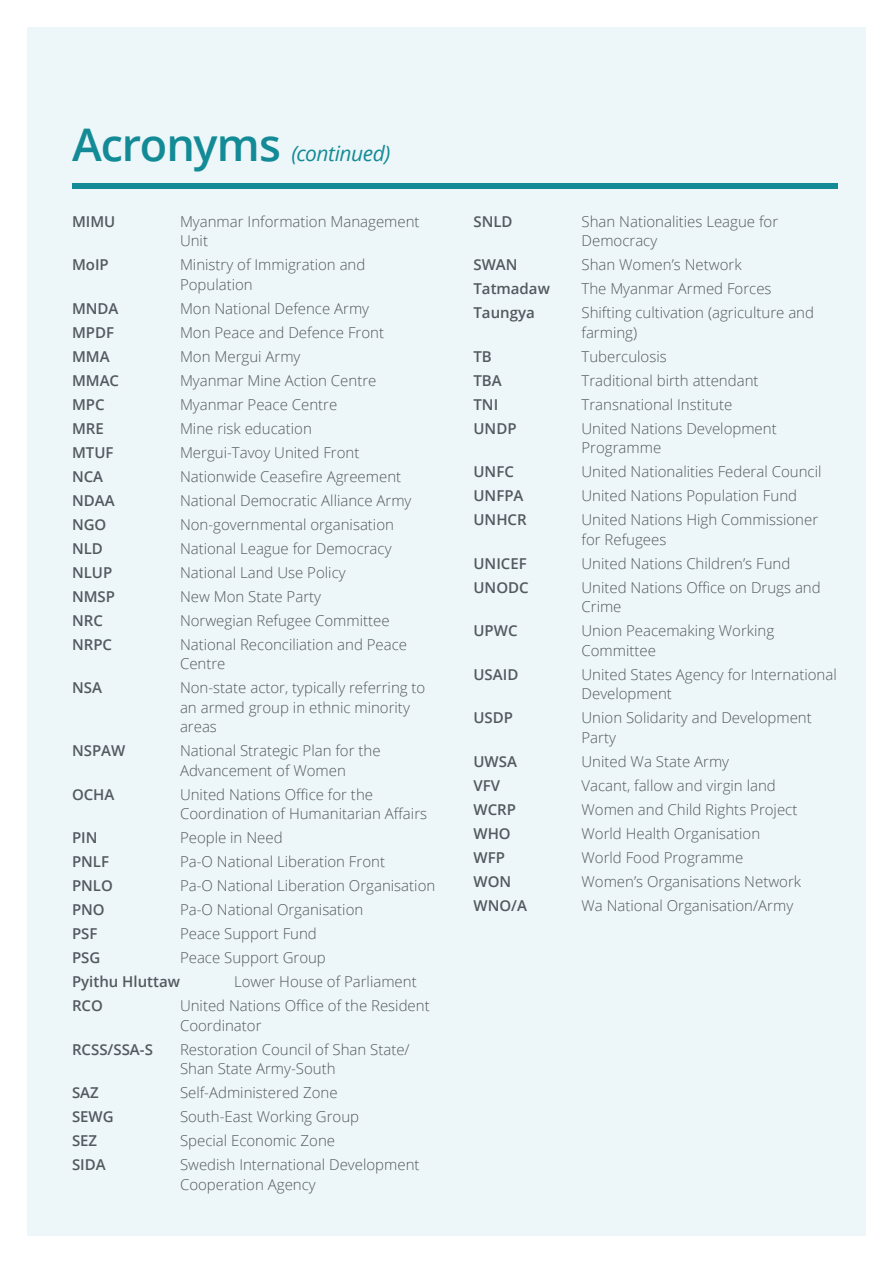
<style>
.page{position:relative;width:893px;height:1263px;background:#fff}
.page>*{position:absolute;margin:0;border:0;box-sizing:border-box;transform-origin:0 0}
.t1{font:italic 21px "Open Sans";letter-spacing:-.02em;color:#138b96}
.t2{font:300 15px/19.5px "Open Sans";color:#535960}
.t3{font:600 15px "Open Sans";color:#535960}
.s1{font-weight:600;font-style:normal;font-size:45px}
</style>
<div class="page">
<div style="left:27px;top:27px;width:839px;height:1209px;background:#edf6f8"></div>
<div style="left:72px;top:183px;width:765px;height:5px;background:#138b96"></div>
<h1 class="t1" style="left:72px;top:139px;width:320px"><span class="s1">Acronyms</span> (continued)</h1>
<p class="t3" style="left:72px;top:211px;width:45px">MIMU</p>
<p class="t2" style="left:180px;top:211px;width:241px">Myanmar Information Management<br>Unit</p>
<p class="t3" style="left:72px;top:255px;width:38px">MoIP</p>
<p class="t2" style="left:180px;top:255px;width:187px">Ministry of Immigration and<br>Population</p>
<p class="t3" style="left:72px;top:298px;width:48px">MNDA</p>
<p class="t2" style="left:180px;top:298px;width:191px">Mon National Defence Army</p>
<p class="t3" style="left:72px;top:322px;width:44px">MPDF</p>
<p class="t2" style="left:180px;top:322px;width:206px">Mon Peace and Defence Front</p>
<p class="t3" style="left:72px;top:346px;width:39px">MMA</p>
<p class="t2" style="left:180px;top:346px;width:122px">Mon Mergui Army</p>
<p class="t3" style="left:72px;top:370px;width:49px">MMAC</p>
<p class="t2" style="left:180px;top:370px;width:198px">Myanmar Mine Action Centre</p>
<p class="t3" style="left:72px;top:394px;width:34px">MPC</p>
<p class="t2" style="left:180px;top:394px;width:159px">Myanmar Peace Centre</p>
<p class="t3" style="left:72px;top:418px;width:33px">MRE</p>
<p class="t2" style="left:180px;top:418px;width:133px">Mine risk education</p>
<p class="t3" style="left:72px;top:442px;width:43px">MTUF</p>
<p class="t2" style="left:180px;top:442px;width:181px">Mergui-Tavoy United Front</p>
<p class="t3" style="left:72px;top:466px;width:33px">NCA</p>
<p class="t2" style="left:180px;top:466px;width:223px">Nationwide Ceasefire Agreement</p>
<p class="t3" style="left:72px;top:490px;width:44px">NDAA</p>
<p class="t2" style="left:180px;top:490px;width:233px">National Democratic Alliance Army</p>
<p class="t3" style="left:72px;top:514px;width:36px">NGO</p>
<p class="t2" style="left:180px;top:514px;width:215px">Non-governmental organisation</p>
<p class="t3" style="left:72px;top:538px;width:32px">NLD</p>
<p class="t2" style="left:180px;top:538px;width:213px">National League for Democracy</p>
<p class="t3" style="left:72px;top:562px;width:42px">NLUP</p>
<p class="t2" style="left:180px;top:562px;width:167px">National Land Use Policy</p>
<p class="t3" style="left:72px;top:586px;width:45px">NMSP</p>
<p class="t2" style="left:180px;top:586px;width:143px">New Mon State Party</p>
<p class="t3" style="left:72px;top:610px;width:32px">NRC</p>
<p class="t2" style="left:180px;top:610px;width:211px">Norwegian Refugee Committee</p>
<p class="t3" style="left:72px;top:634px;width:42px">NRPC</p>
<p class="t2" style="left:180px;top:634px;width:229px">National Reconciliation and Peace<br>Centre</p>
<p class="t3" style="left:72px;top:678px;width:31px">NSA</p>
<p class="t2" style="left:180px;top:678px;width:247px">Non-state actor, typically referring to an armed group in ethnic minority areas</p>
<p class="t3" style="left:72px;top:741px;width:55px">NSPAW</p>
<p class="t2" style="left:180px;top:741px;width:202px">National Strategic Plan for the<br>Advancement of Women</p>
<p class="t3" style="left:72px;top:784px;width:44px">OCHA</p>
<p class="t2" style="left:180px;top:784px;width:249px">United Nations Office for the<br>Coordination of Humanitarian Affairs</p>
<p class="t3" style="left:72px;top:828px;width:27px">PIN</p>
<p class="t2" style="left:180px;top:828px;width:104px">People in Need</p>
<p class="t3" style="left:72px;top:852px;width:39px">PNLF</p>
<p class="t2" style="left:180px;top:852px;width:206px">Pa-O National Liberation Front</p>
<p class="t3" style="left:72px;top:876px;width:42px">PNLO</p>
<p class="t2" style="left:180px;top:876px;width:257px">Pa-O National Liberation Organisation</p>
<p class="t3" style="left:72px;top:900px;width:34px">PNO</p>
<p class="t2" style="left:180px;top:900px;width:185px">Pa-O National Organisation</p>
<p class="t3" style="left:72px;top:924px;width:27px">PSF</p>
<p class="t2" style="left:180px;top:924px;width:138px">Peace Support Fund</p>
<p class="t3" style="left:72px;top:948px;width:30px">PSG</p>
<p class="t2" style="left:180px;top:948px;width:147px">Peace Support Group</p>
<p class="t3" style="left:72px;top:972px;width:110px">Pyithu Hluttaw</p>
<p class="t2" style="left:234px;top:972px;width:184px">Lower House of Parliament</p>
<p class="t3" style="left:72px;top:996px;width:32px">RCO</p>
<p class="t2" style="left:180px;top:996px;width:251px">United Nations Office of the Resident<br>Coordinator</p>
<p class="t3" style="left:72px;top:1039px;width:82px">RCSS/SSA-S</p>
<p class="t2" style="left:180px;top:1039px;width:231px">Restoration Council of Shan State/<br>Shan State Army-South</p>
<p class="t3" style="left:72px;top:1083px;width:28px">SAZ</p>
<p class="t2" style="left:180px;top:1083px;width:159px">Self-Administered Zone</p>
<p class="t3" style="left:72px;top:1107px;width:43px">SEWG</p>
<p class="t2" style="left:180px;top:1107px;width:181px">South-East Working Group</p>
<p class="t3" style="left:72px;top:1131px;width:27px">SEZ</p>
<p class="t2" style="left:180px;top:1131px;width:157px">Special Economic Zone</p>
<p class="t3" style="left:72px;top:1155px;width:35px">SIDA</p>
<p class="t2" style="left:180px;top:1155px;width:241px">Swedish International Development<br>Cooperation Agency</p>
<p class="t3" style="left:473px;top:211px;width:41px">SNLD</p>
<p class="t2" style="left:581px;top:211px;width:198px">Shan Nationalities League for<br>Democracy</p>
<p class="t3" style="left:473px;top:255px;width:46px">SWAN</p>
<p class="t2" style="left:581px;top:255px;width:162px">Shan Women’s Network</p>
<p class="t3" style="left:473px;top:279px;width:78px">Tatmadaw</p>
<p class="t2" style="left:581px;top:279px;width:192px">The Myanmar Armed Forces</p>
<p class="t3" style="left:473px;top:303px;width:63px">Taungya</p>
<p class="t2" style="left:581px;top:303px;width:234px">Shifting cultivation (agriculture and farming)</p>
<p class="t3" style="left:473px;top:346px;width:20px">TB</p>
<p class="t2" style="left:581px;top:346px;width:87px">Tuberculosis</p>
<p class="t3" style="left:473px;top:370px;width:30px">TBA</p>
<p class="t2" style="left:581px;top:370px;width:179px">Traditional birth attendant</p>
<p class="t3" style="left:473px;top:394px;width:26px">TNI</p>
<p class="t2" style="left:581px;top:394px;width:152px">Transnational Institute</p>
<p class="t3" style="left:473px;top:418px;width:45px">UNDP</p>
<p class="t2" style="left:581px;top:418px;width:197px">United Nations Development<br>Programme</p>
<p class="t3" style="left:473px;top:462px;width:42px">UNFC</p>
<p class="t2" style="left:581px;top:462px;width:241px">United Nationalities Federal Council</p>
<p class="t3" style="left:473px;top:486px;width:51px">UNFPA</p>
<p class="t2" style="left:581px;top:486px;width:217px">United Nations Population Fund</p>
<p class="t3" style="left:473px;top:510px;width:55px">UNHCR</p>
<p class="t2" style="left:581px;top:510px;width:238px">United Nations High Commissioner for Refugees</p>
<p class="t3" style="left:473px;top:553px;width:55px">UNICEF</p>
<p class="t2" style="left:581px;top:553px;width:210px">United Nations Children’s Fund</p>
<p class="t3" style="left:473px;top:577px;width:57px">UNODC</p>
<p class="t2" style="left:581px;top:577px;width:241px">United Nations Office on Drugs and<br>Crime</p>
<p class="t3" style="left:473px;top:621px;width:46px">UPWC</p>
<p class="t2" style="left:581px;top:621px;width:194px">Union Peacemaking Working<br>Committee</p>
<p class="t3" style="left:473px;top:664px;width:46px">USAID</p>
<p class="t2" style="left:581px;top:664px;width:257px">United States Agency for International<br>Development</p>
<p class="t3" style="left:473px;top:708px;width:41px">USDP</p>
<p class="t2" style="left:581px;top:708px;width:232px">Union Solidarity and Development<br>Party</p>
<p class="t3" style="left:473px;top:751px;width:45px">UWSA</p>
<p class="t2" style="left:581px;top:751px;width:149px">United Wa State Army</p>
<p class="t3" style="left:473px;top:775px;width:28px">VFV</p>
<p class="t2" style="left:581px;top:775px;width:196px">Vacant, fallow and virgin land</p>
<p class="t3" style="left:473px;top:799px;width:44px">WCRP</p>
<p class="t2" style="left:581px;top:799px;width:217px">Women and Child Rights Project</p>
<p class="t3" style="left:473px;top:823px;width:39px">WHO</p>
<p class="t2" style="left:581px;top:823px;width:180px">World Health Organisation</p>
<p class="t3" style="left:473px;top:847px;width:33px">WFP</p>
<p class="t2" style="left:581px;top:847px;width:163px">World Food Programme</p>
<p class="t3" style="left:473px;top:871px;width:39px">WON</p>
<p class="t2" style="left:581px;top:871px;width:221px">Women’s Organisations Network</p>
<p class="t3" style="left:473px;top:895px;width:55px">WNO/A</p>
<p class="t2" style="left:581px;top:895px;width:213px">Wa National Organisation/Army</p>
</div>
